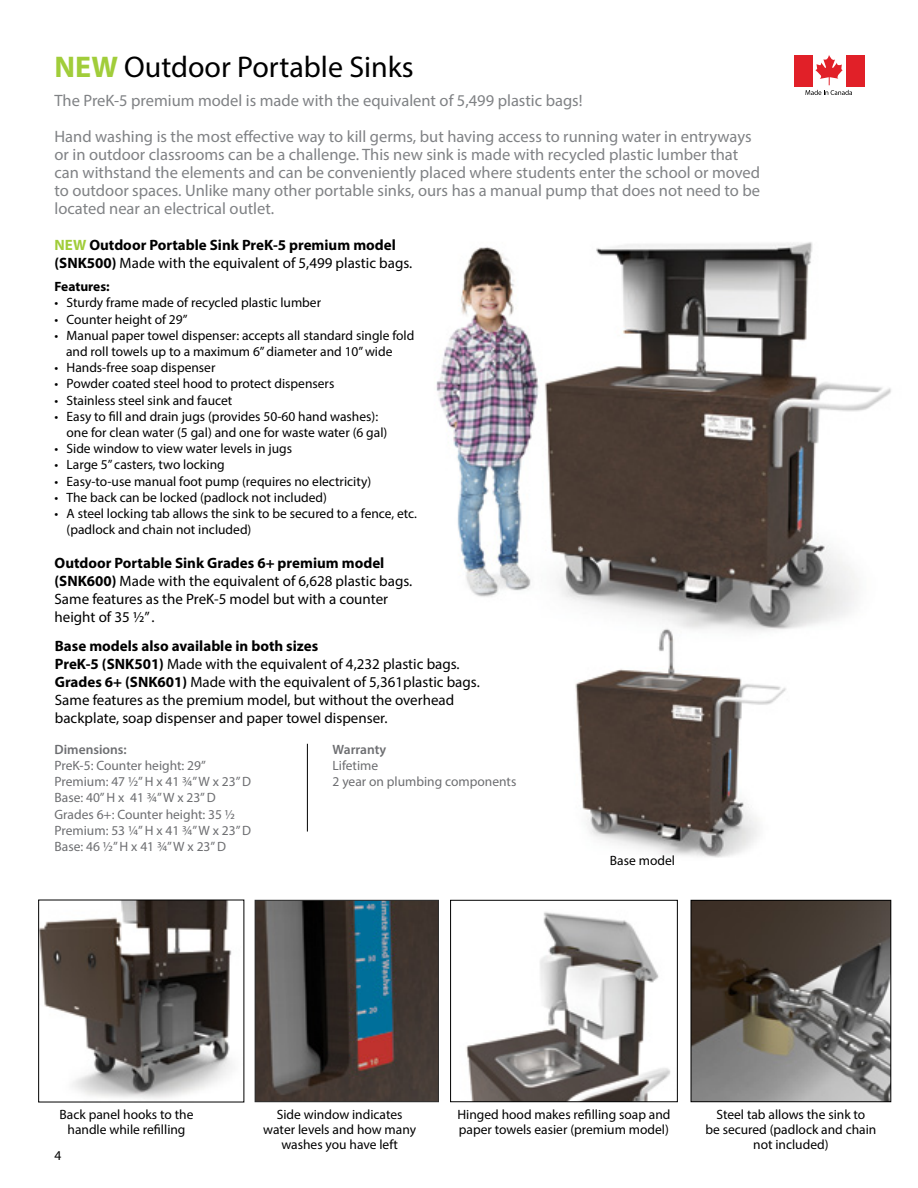
<style>
.page{position:relative;width:918px;height:1188px;background:#fff}
.page>*{position:absolute;margin:0;border:0;box-sizing:border-box;transform-origin:0 0}
.t1{font:30px "Myriad Pro";color:#000}
.t2{font:16.5px/18px "Myriad Pro";color:#808285}
.t3{font:15px/18px "Myriad Pro";color:#000}
.t4{font:700 15px/18px "Myriad Pro";color:#000}
.t5{font:13.5px/15px "Myriad Pro";color:#000}
.t6{font:13.5px/16.2px "Myriad Pro";color:#6d6e71}
.t7{font:600 13.5px "Myriad Pro";color:#6d6e71}
.t8{font:700 13.5px "Myriad Pro";color:#000}
.s1{font-weight:700;color:#a1cd3a}
.s2{color:#a1cd3a}
.s3{font-weight:400}
.s4{font-weight:700}
</style>
<div class="page">
<div style="left:795px;top:55px;width:18px;height:31px;background:#e12028"></div>
<div style="left:846px;top:55px;width:18px;height:31px;background:#e12028"></div>
<svg style="left:805px;top:55px;width:47px;height:40px"></svg>
<img style="left:436px;top:242px;width:455px;height:386px">
<img style="left:40px;top:902px;width:192px;height:197px">
<div style="left:38px;top:900px;width:206px;height:202px;border:1px solid #000"></div>
<img style="left:257px;top:902px;width:180px;height:198px">
<div style="left:255px;top:900px;width:184px;height:202px;border:1px solid #2f2f2f"></div>
<img style="left:466px;top:912px;width:205px;height:188px">
<div style="left:450px;top:900px;width:228px;height:202px;border:1px solid #000"></div>
<img style="left:693px;top:902px;width:196px;height:198px">
<div style="left:691px;top:900px;width:200px;height:202px;border:1px solid #000"></div>
<img style="left:563px;top:620px;width:234px;height:238px">
<hr style="left:307px;top:744px;width:1px;height:88px;background:#000">
<h1 class="t1" style="left:55px;top:48px;width:361px"><span class="s1">NEW</span> Outdoor Portable Sinks</h1>
<p class="t2" style="left:55px;top:82px;width:698px;line-height:36px">The PreK-5 premium model is made with the equivalent of 5,499 plastic bags!<br>Hand washing is the most effective way to kill germs, but having access to running water in entryways</p>
<p class="t2" style="left:55px;top:145px;width:707px">or in outdoor classrooms can be a challenge. This new sink is made with recycled plastic lumber that can withstand the elements and can be conveniently placed where students enter the school or moved to outdoor spaces. Unlike many other portable sinks, ours has a manual pump that does not need to be located near an electrical outlet.</p>
<p class="t4" style="left:55px;top:235px;width:359px"><span class="s2">NEW</span> Outdoor Portable Sink PreK-5 premium model (SNK500) <span class="s3">Made with the equivalent of 5,499 plastic bags.</span></p>
<p class="t8" style="left:55px;top:278px;width:57px">Features:</p>
<p class="t5" style="left:55px;top:295px;width:268px">• Sturdy frame made of recycled plastic lumber</p>
<p class="t5" style="left:55px;top:311px;width:134px">• Counter height of 29”</p>
<p class="t5" style="left:66px;top:327px;width:350px;line-height:16.2px;text-indent:-11px">• Manual paper towel dispenser: accepts all standard single fold and roll towels up to a maximum 6” diameter and 10” wide</p>
<p class="t5" style="left:55px;top:360px;width:162px">• Hands-free soap dispenser</p>
<p class="t5" style="left:55px;top:376px;width:281px">• Powder coated steel hood to protect dispensers</p>
<p class="t5" style="left:55px;top:392px;width:179px">• Stainless steel sink and faucet</p>
<p class="t5" style="left:67px;top:408px;width:322px;line-height:16.2px;text-indent:-12px">• Easy to fill and drain jugs (provides 50-60 hand washes): one for clean water (5 gal) and one for waste water (6 gal)</p>
<p class="t5" style="left:55px;top:441px;width:239px">• Side window to view water levels in jugs</p>
<p class="t5" style="left:55px;top:457px;width:172px">• Large 5” casters, two locking</p>
<p class="t5" style="left:55px;top:473px;width:318px">• Easy-to-use manual foot pump (requires no electricity)</p>
<p class="t5" style="left:55px;top:490px;width:274px">• The back can be locked (padlock not included)</p>
<p class="t5" style="left:67px;top:505px;width:352px;line-height:16.2px;text-indent:-12px">• A steel locking tab allows the sink to be secured to a fence, etc. (padlock and chain not included)</p>
<p class="t3" style="left:55px;top:554px;width:359px"><span class="s4">Outdoor Portable Sink Grades 6+ premium model (SNK600)</span> Made with the equivalent of 6,628 plastic bags.<br>Same features as the PreK-5 model but with a counter height of 35 1/2” .</p>
<p class="t3" style="left:55px;top:637px;width:426px"><span class="s4">Base models also available in both sizes<br>PreK-5 (SNK501)</span> Made with the equivalent of 4,232 plastic bags.<br><span class="s4">Grades 6+ (SNK601)</span> Made with the equivalent of 5,361plastic bags.<br>Same features as the premium model, but without the overhead backplate, soap dispenser and paper towel dispenser.</p>
<p class="t7" style="left:55px;top:741px;width:74px">Dimensions:</p>
<p class="t6" style="left:55px;top:757px;width:198px">PreK-5: Counter height: 29”<br>Premium: 47 ½” H x 41 3/4” W x 23” D<br>Base: 40” H x 41 3/4” W x 23” D<br>Grades 6+: Counter height: 35 1/2<br>Premium: 53 1/4” H x 41 ¾” W x 23” D<br>Base: 46 1/2” H x 41 ¾” W x 23” D</p>
<p class="t7" style="left:333px;top:741px;width:55px">Warranty</p>
<p class="t6" style="left:333px;top:757px;width:185px">Lifetime<br>2 year on plumbing components</p>
<p class="t5" style="left:610px;top:853px;width:67px">Base model</p>
<p class="t5" style="left:60px;top:1106px;width:135px;text-align:center">Back panel hooks to the handle while refilling</p>
<p class="t5" style="left:263px;top:1106px;width:154px;text-align:center">Side window indicates water levels and how many washes you have left</p>
<p class="t5" style="left:457px;top:1106px;width:215px">Hinged hood makes refilling soap and paper towels easier (premium model)</p>
<p class="t5" style="left:705px;top:1106px;width:173px;text-align:center">Steel tab allows the sink to<br>be secured (padlock and chain not included)</p>
<p class="t5" style="left:54px;top:1148px;width:8px">4</p>
</div>
